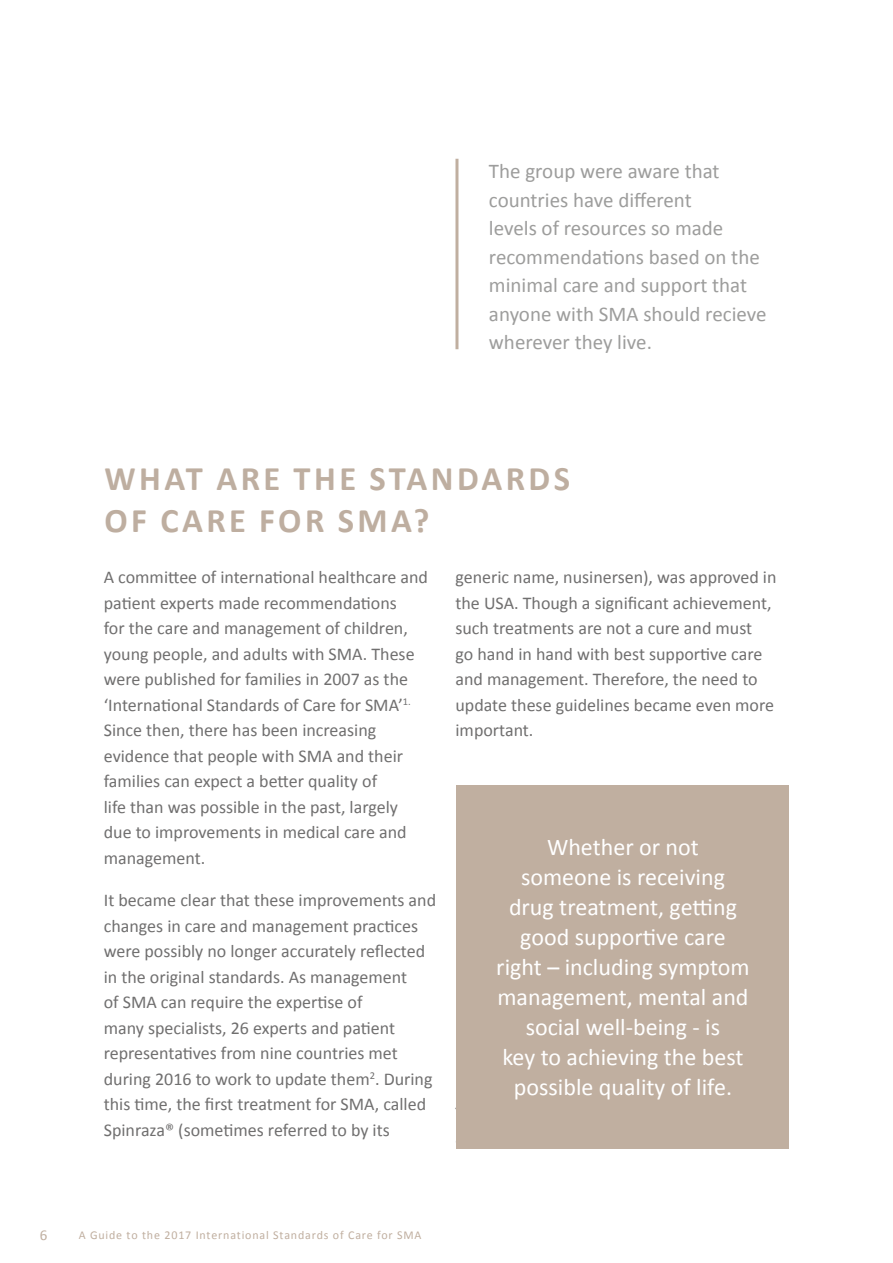
<style>
.page{position:relative;width:893px;height:1263px;background:#fff}
.page>*{position:absolute;margin:0;border:0;box-sizing:border-box;transform-origin:0 0}
.t1{font:700 34.5px/41.4px "Calibri";letter-spacing:.1em;color:#beaea0}
.t2{font:24px/30px "Calibri";color:#fff;text-align:center}
.t3{font:21px/28.5px "Calibri";color:#9d9d9c}
.t4{font:18px/25.5px "Calibri";color:#706f6f}
.t5{font:15px "Calibri";color:#c0afa0}
.t6{font:12px "Calibri";letter-spacing:.07em;color:#c0afa0}
</style>
<div class="page">
<div style="left:457px;top:785px;width:332px;height:363px;background:#c0afa0"></div>
<hr style="left:455px;top:159px;width:3px;height:190px;background:#c0afa0">
<p class="t3" style="left:489px;top:157px;width:279px">The group were aware that countries have different<br>levels of resources so made recommendations based on the minimal care and support that anyone with SMA should recieve wherever they live.</p>
<h1 class="t1" style="left:104px;top:458px;width:467px">WHAT ARE THE STANDARDS<br>OF CARE FOR SMA?</h1>
<p class="t4" style="left:104px;top:564px;width:326px">A committee of international healthcare and patient experts made recommendations<br>for the care and management of children, young people, and adults with SMA. These were published for families in 2007 as the ‘International Standards of Care for SMA’<sup>1.<br></sup>Since then, there has been increasing evidence that people with SMA and their families can expect a better quality of<br>life than was possible in the past, largely due to improvements in medical care and management.</p>
<p class="t4" style="left:104px;top:887px;width:334px">It became clear that these improvements and changes in care and management practices were possibly no longer accurately reflected in the original standards. As management<br>of SMA can require the expertise of<br>many specialists, 26 experts and patient representatives from nine countries met during 2016 to work to update them<sup>2</sup>. During this time, the first treatment for SMA, called Spinraza® (sometimes referred to by its</p>
<p class="t4" style="left:455px;top:564px;width:323px">generic name, nusinersen), was approved in the USA. Though a significant achievement, such treatments are not a cure and must<br>go hand in hand with best supportive care and management. Therefore, the need to update these guidelines became even more important.</p>
<h2 class="t2" style="left:496px;top:832px;width:255px">Whether or not<br>someone is receiving drug treatment, getting good supportive care right – including symptom management, mental and social well-being - is<br>key to achieving the best possible quality of life.</h2>
<p class="t5" style="left:40px;top:1225px;width:9px">6</p>
<p class="t6" style="left:79px;top:1227px;width:344px">A Guide to the 2017 International Standards of Care for SMA</p>
</div>
